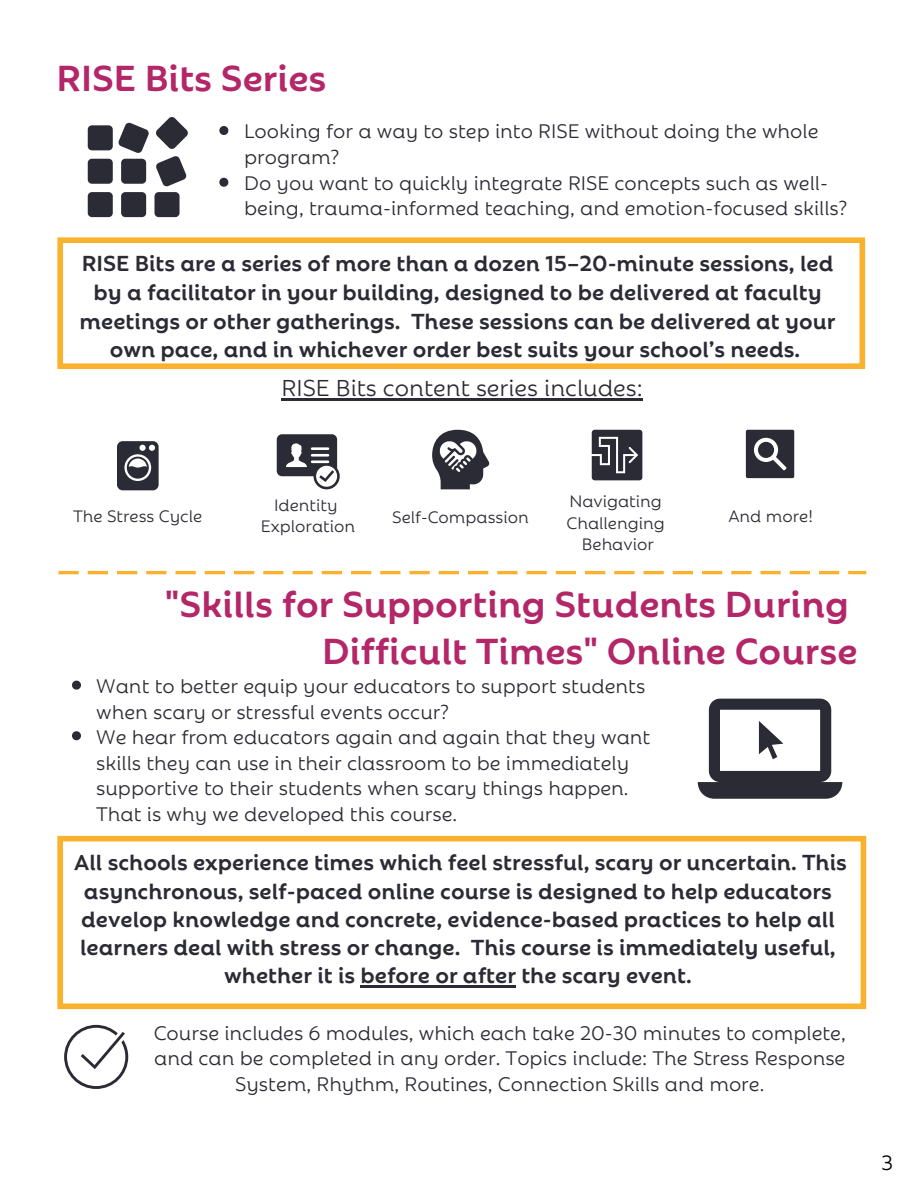
<style>
.page{position:relative;width:918px;height:1188px;background:#fff}
.page>*{position:absolute;margin:0;border:0;box-sizing:border-box;transform-origin:0 0}
.t1{font:700 39.3px/47.2px "Rebrand Dis";color:#b32668;text-align:right}
.t2{font:25.05px "Rebrand Dis";color:#2b2b35}
.t3{font:700 23.7px/28.3px "Rebrand Dis";color:#2b2b35;text-align:center}
.t4{font:22.5px "Rebrand Dis";color:#000}
.t5{font:21.3px/25.8px "Rebrand Dis";color:#2b2b35}
.t6{font:18px/21.3px "Rebrand Dis";color:#2b2b35;text-align:center}
</style>
<div class="page">
<div style="left:57px;top:836px;width:809px;height:173px;border:6px solid #f9b22d"></div>
<div style="left:57px;top:237px;width:808px;height:132px;border:6px solid #f9b22d"></div>
<svg style="left:88px;top:117px;width:100px;height:100px"></svg>
<svg style="left:277px;top:434px;width:63px;height:55px"></svg>
<svg style="left:432px;top:430px;width:57px;height:59px"></svg>
<svg style="left:592px;top:430px;width:50px;height:50px;background:#484850"></svg>
<svg style="left:746px;top:430px;width:48px;height:48px;background:#484850"></svg>
<svg style="left:117px;top:441px;width:42px;height:49px;background:#54545c"></svg>
<hr style="left:58px;top:571px;width:21px;height:3px;background:#f9b22d">
<hr style="left:88px;top:571px;width:20px;height:3px;background:#f9b22d">
<hr style="left:117px;top:571px;width:20px;height:3px;background:#f9b22d">
<hr style="left:146px;top:571px;width:20px;height:3px;background:#f9b22d">
<hr style="left:176px;top:571px;width:20px;height:3px;background:#f9b22d">
<hr style="left:205px;top:571px;width:20px;height:3px;background:#f9b22d">
<hr style="left:234px;top:571px;width:20px;height:3px;background:#f9b22d">
<hr style="left:263px;top:571px;width:21px;height:3px;background:#f9b22d">
<hr style="left:292px;top:571px;width:21px;height:3px;background:#f9b22d">
<hr style="left:322px;top:571px;width:20px;height:3px;background:#f9b22d">
<hr style="left:351px;top:571px;width:20px;height:3px;background:#f9b22d">
<hr style="left:380px;top:571px;width:20px;height:3px;background:#f9b22d">
<hr style="left:410px;top:571px;width:20px;height:3px;background:#f9b22d">
<hr style="left:439px;top:571px;width:20px;height:3px;background:#f9b22d">
<hr style="left:468px;top:571px;width:20px;height:3px;background:#f9b22d">
<hr style="left:497px;top:571px;width:21px;height:3px;background:#f9b22d">
<hr style="left:526px;top:571px;width:21px;height:3px;background:#f9b22d">
<hr style="left:556px;top:571px;width:20px;height:3px;background:#f9b22d">
<hr style="left:585px;top:571px;width:20px;height:3px;background:#f9b22d">
<hr style="left:614px;top:571px;width:20px;height:3px;background:#f9b22d">
<hr style="left:644px;top:571px;width:20px;height:3px;background:#f9b22d">
<hr style="left:673px;top:571px;width:20px;height:3px;background:#f9b22d">
<hr style="left:702px;top:571px;width:20px;height:3px;background:#f9b22d">
<hr style="left:731px;top:571px;width:21px;height:3px;background:#f9b22d">
<hr style="left:760px;top:571px;width:21px;height:3px;background:#f9b22d">
<hr style="left:790px;top:571px;width:20px;height:3px;background:#f9b22d">
<hr style="left:819px;top:571px;width:20px;height:3px;background:#f9b22d">
<hr style="left:848px;top:571px;width:18px;height:3px;background:#f9b22d">
<svg style="left:698px;top:699px;width:144px;height:100px"></svg>
<svg style="left:64px;top:1025px;width:64px;height:64px"></svg>
<svg style="left:219px;top:126px;width:9px;height:9px"></svg>
<svg style="left:219px;top:178px;width:9px;height:9px"></svg>
<hr style="left:282px;top:398px;width:361px;height:3px;background:#2b2b35">
<svg style="left:72px;top:681px;width:9px;height:9px"></svg>
<svg style="left:72px;top:731px;width:9px;height:9px"></svg>
<hr style="left:361px;top:986px;width:155px;height:2px;background:#2b2b35">
<h1 class="t1" style="left:56px;top:50px;width:272px">RISE Bits Series</h1>
<p class="t5" style="left:244px;top:116px;width:576px">Looking for a way to step into RISE without doing the whole program?</p>
<p class="t5" style="left:244px;top:168px;width:605px;line-height:24.8px">Do you want to quickly integrate RISE concepts such as well&shy;being, trauma-informed teaching, and emotion-focused skills?</p>
<p class="t3" style="left:80px;top:246px;width:757px">RISE Bits are a series of more than a dozen 15–20-minute sessions, led by a facilitator in your building, designed to be delivered at faculty meetings or other gatherings. These sessions can be delivered at your own pace, and in whichever order best suits your school’s needs.</p>
<p class="t2" style="left:282px;top:366px;width:363px">RISE Bits content series includes:</p>
<p class="t6" style="left:73px;top:503px;width:131px">The Stress Cycle</p>
<p class="t6" style="left:274px;top:492px;width:65px">Identity</p>
<p class="t6" style="left:261px;top:514px;width:96px">Exploration</p>
<p class="t6" style="left:392px;top:505px;width:138px">Self-Compassion</p>
<p class="t6" style="left:569px;top:489px;width:94px">Navigating</p>
<p class="t6" style="left:567px;top:510px;width:100px">Challenging<br>Behavior</p>
<p class="t6" style="left:728px;top:503px;width:86px">And more!</p>
<h1 class="t1" style="left:165px;top:576px;width:694px">"Skills for Supporting Students During<br>Difficult Times" Online Course</h1>
<p class="t5" style="left:96px;top:671px;width:551px">Want to better equip your educators to support students when scary or stressful events occur?</p>
<p class="t5" style="left:96px;top:721px;width:556px">We hear from educators again and again that they want skills they can use in their classroom to be immediately supportive to their students when scary things happen.<br>That is why we developed this course.</p>
<p class="t3" style="left:74px;top:845px;width:774px">All schools experience times which feel stressful, scary or uncertain. This asynchronous, self-paced online course is designed to help educators develop knowledge and concrete, evidence-based practices to help all learners deal with stress or change. This course is immediately useful, whether it is before or after the scary event.</p>
<p class="t5" style="left:154px;top:1017px;width:694px;text-align:center">Course includes 6 modules, which each take 20-30 minutes to complete, and can be completed in any order. Topics include: The Stress Response<br>System, Rhythm, Routines, Connection Skills and more.</p>
<p class="t4" style="left:882px;top:1143px;width:13px">3</p>
</div>
